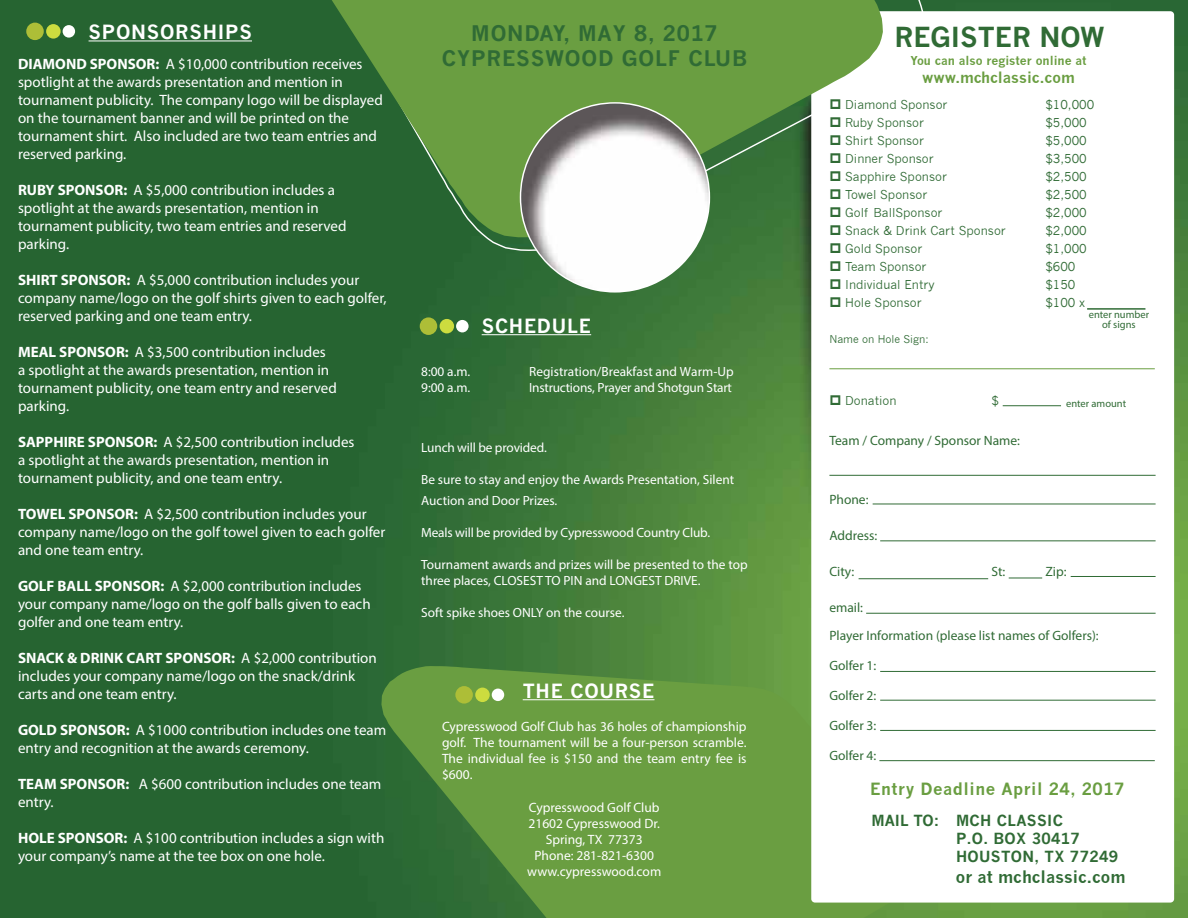
<style>
.page{position:relative;width:1188px;height:918px;background:#fff}
.page>*{position:absolute;margin:0;border:0;box-sizing:border-box;transform-origin:0 0}
.t1{font:700 27px "News Gothic";color:#306b35}
.t2{font:700 21px/25.2px "News Gothic";letter-spacing:.04em;color:#306b35;text-align:center}
.t3{font:700 19.2px "News Gothic";letter-spacing:.04em;color:#fff}
.t4{font:700 16.5px "News Gothic";letter-spacing:.03em;color:#6a9e41}
.t5{font:700 16.5px "News Gothic";color:#306b35}
.t6{font:15px/18px "Myriad Pro";color:#fff}
.t7{font:700 15px/18px "News Gothic";letter-spacing:.02em;color:#306b35}
.t8{font:700 15px "News Gothic";color:#6a9e41}
.t9{font:13.5px/16.2px "Myriad Pro";color:#fff;text-align:justify}
.t10{font:13.5px/28px "Myriad Pro";color:#306b35}
.t11{font:13.35px/21.6px "Myriad Pro";color:#fff}
.t12{font:12px "News Gothic";color:#306b35}
.t13{font:700 12px "News Gothic";color:#6a9e41}
.t14{font:10.5px/10.5px "Myriad Pro";color:#306b35;text-align:center}
.t15{font:10.5px "News Gothic";color:#306b35}
.s1{font-weight:700}
</style>
<div class="page">
<img style="left:0;top:0;width:1188px;height:918px">
<img style="left:341px;top:0;width:582px;height:250px">
<img style="left:381px;top:666px;width:538px;height:252px">
<img style="left:811px;top:11px;width:363px;height:892px">
<img style="left:332px;top:0;width:551px;height:237px">
<img style="left:520px;top:102px;width:190px;height:191px">
<img style="left:521px;top:104px;width:188px;height:187px;border-radius:94px">
<img style="left:455px;top:686px;width:18px;height:18px;border-radius:9px">
<img style="left:26px;top:23px;width:18px;height:17px;border-radius:9px">
<img style="left:475px;top:688px;width:15px;height:14px;border-radius:7px">
<img style="left:46px;top:24px;width:15px;height:15px;border-radius:7px">
<svg style="left:492px;top:689px;width:12px;height:12px"></svg>
<svg style="left:63px;top:25px;width:12px;height:13px"></svg>
<img style="left:420px;top:317px;width:17px;height:18px;border-radius:9px">
<img style="left:440px;top:319px;width:14px;height:14px;border-radius:7px">
<svg style="left:456px;top:320px;width:13px;height:12px"></svg>
<hr style="left:89px;top:40px;width:163px;height:1px;background:#fff">
<hr style="left:482px;top:334px;width:109px;height:1px;background:#fff">
<hr style="left:523px;top:699px;width:131px;height:1px;background:#fff">
<hr style="left:1087px;top:308px;width:58px;height:2px;background:#306b35">
<hr style="left:829px;top:368px;width:326px;height:1px;background:#6a9e41">
<hr style="left:1003px;top:405px;width:58px;height:1px;background:#306b35">
<hr style="left:829px;top:475px;width:327px;height:1px;background:#306b35">
<hr style="left:873px;top:504px;width:283px;height:1px;background:#306b35">
<hr style="left:880px;top:540px;width:276px;height:1px;background:#306b35">
<hr style="left:859px;top:578px;width:129px;height:1px;background:#306b35">
<hr style="left:1009px;top:578px;width:33px;height:1px;background:#306b35">
<hr style="left:1071px;top:576px;width:85px;height:1px;background:#306b35">
<hr style="left:866px;top:613px;width:290px;height:1px;background:#306b35">
<hr style="left:880px;top:671px;width:276px;height:1px;background:#306b35">
<hr style="left:880px;top:700px;width:276px;height:1px;background:#306b35">
<hr style="left:879px;top:760px;width:276px;height:1px;background:#306b35">
<hr style="left:880px;top:730px;width:276px;height:1px;background:#306b35">
<svg style="left:831px;top:99px;width:9px;height:10px"></svg>
<svg style="left:831px;top:117px;width:9px;height:10px"></svg>
<svg style="left:831px;top:135px;width:9px;height:10px"></svg>
<svg style="left:831px;top:153px;width:9px;height:10px"></svg>
<svg style="left:831px;top:171px;width:9px;height:10px"></svg>
<svg style="left:831px;top:189px;width:9px;height:10px"></svg>
<svg style="left:831px;top:207px;width:9px;height:10px"></svg>
<svg style="left:831px;top:225px;width:9px;height:10px"></svg>
<svg style="left:831px;top:243px;width:9px;height:10px"></svg>
<svg style="left:831px;top:261px;width:9px;height:10px"></svg>
<svg style="left:831px;top:279px;width:9px;height:10px"></svg>
<svg style="left:831px;top:297px;width:9px;height:10px"></svg>
<svg style="left:831px;top:395px;width:9px;height:10px"></svg>
<p class="t3" style="left:89px;top:21px;width:165px">SPONSORSHIPS</p>
<h2 class="t2" style="left:442px;top:20px;width:307px">MONDAY, MAY 8, 2017<br>CYPRESSWOOD GOLF CLUB</h2>
<p class="t6" style="left:18px;top:54px;width:366px"><span class="s1">DIAMOND SPONSOR:</span> A $10,000 contribution receives spotlight at the awards presentation and mention in tournament publicity. The company logo will be displayed on the tournament banner and will be printed on the tournament shirt. Also included are two team entries and reserved parking.</p>
<p class="t6" style="left:18px;top:180px;width:330px"><span class="s1">RUBY SPONSOR:</span> A $5,000 contribution includes a spotlight at the awards presentation, mention in tournament publicity, two team entries and reserved parking.</p>
<p class="t6" style="left:18px;top:270px;width:370px"><span class="s1">SHIRT SPONSOR:</span> A $5,000 contribution includes your company name/logo on the golf shirts given to each golfer, reserved parking and one team entry.</p>
<p class="t6" style="left:18px;top:342px;width:320px"><span class="s1">MEAL SPONSOR:</span> A $3,500 contribution includes<br>a spotlight at the awards presentation, mention in tournament publicity, one team entry and reserved parking.</p>
<p class="t6" style="left:18px;top:432px;width:338px"><span class="s1">SAPPHIRE SPONSOR:</span> A $2,500 contribution includes a spotlight at the awards presentation, mention in tournament publicity, and one team entry.</p>
<p class="t6" style="left:18px;top:504px;width:369px"><span class="s1">TOWEL SPONSOR:</span> A $2,500 contribution includes your company name/logo on the golf towel given to each golfer and one team entry.</p>
<p class="t6" style="left:18px;top:576px;width:354px"><span class="s1">GOLF BALL SPONSOR:</span> A $2,000 contribution includes your company name/logo on the golf balls given to each golfer and one team entry.</p>
<p class="t6" style="left:18px;top:648px;width:360px"><span class="s1">SNACK &amp; DRINK CART SPONSOR:</span> A $2,000 contribution includes your company name/logo on the snack/drink carts and one team entry.</p>
<p class="t6" style="left:18px;top:720px;width:370px"><span class="s1">GOLD SPONSOR:</span> A $1000 contribution includes one team entry and recognition at the awards ceremony.</p>
<p class="t6" style="left:18px;top:774px;width:365px"><span class="s1">TEAM SPONSOR:</span> A $600 contribution includes one team entry.</p>
<p class="t6" style="left:18px;top:828px;width:368px"><span class="s1">HOLE SPONSOR:</span> A $100 contribution includes a sign with your company’s name at the tee box on one hole.</p>
<p class="t3" style="left:482px;top:314px;width:111px">SCHEDULE</p>
<p class="t11" style="left:421px;top:361px;width:51px">8:00 a.m.</p>
<p class="t11" style="left:529px;top:361px;width:206px">Registration/Breakfast and Warm-Up</p>
<p class="t11" style="left:421px;top:377px;width:51px">9:00 a.m.</p>
<p class="t11" style="left:529px;top:377px;width:204px">Instructions, Prayer and Shotgun Start</p>
<p class="t11" style="left:421px;top:436px;width:127px">Lunch will be provided.</p>
<p class="t11" style="left:421px;top:468px;width:314px">Be sure to stay and enjoy the Awards Presentation, Silent<br>Auction and Door Prizes.</p>
<p class="t11" style="left:421px;top:522px;width:291px">Meals will be provided by Cypresswood Country Club.</p>
<p class="t11" style="left:421px;top:557px;width:328px;line-height:16px">Tournament awards and prizes will be presented to the top three places, CLOSEST TO PIN and LONGEST DRIVE.</p>
<p class="t11" style="left:421px;top:602px;width:205px">Soft spike shoes ONLY on the course.</p>
<p class="t3" style="left:523px;top:679px;width:133px">THE COURSE</p>
<p class="t9" style="left:442px;top:718px;width:306px">Cypresswood Golf Club has 36 holes of championship golf. The tournament will be a four-person scramble.<br>The individual fee is $150 and the team entry fee is $600.</p>
<p class="t9" style="left:527px;top:799px;width:136px;text-align:center">Cypresswood Golf Club<br>21602 Cypresswood Dr.<br>Spring, TX 77373<br>Phone: 281-821-6300 www.cypresswood.com</p>
<h1 class="t1" style="left:895px;top:21px;width:211px">REGISTER NOW</h1>
<p class="t13" style="left:911px;top:53px;width:177px">You can also register online at</p>
<p class="t8" style="left:922px;top:68px;width:154px">www.mchclassic.com</p>
<p class="t12" style="left:845px;top:98px;width:104px">Diamond Sponsor</p>
<p class="t12" style="left:1045px;top:98px;width:50px">$10,000</p>
<p class="t12" style="left:845px;top:116px;width:80px">Ruby Sponsor</p>
<p class="t12" style="left:1045px;top:116px;width:43px">$5,000</p>
<p class="t12" style="left:845px;top:134px;width:80px">Shirt Sponsor</p>
<p class="t12" style="left:1045px;top:134px;width:43px">$5,000</p>
<p class="t12" style="left:845px;top:152px;width:90px">Dinner Sponsor</p>
<p class="t12" style="left:1045px;top:152px;width:43px">$3,500</p>
<p class="t12" style="left:845px;top:170px;width:103px">Sapphire Sponsor</p>
<p class="t12" style="left:1045px;top:170px;width:43px">$2,500</p>
<p class="t12" style="left:845px;top:188px;width:83px">Towel Sponsor</p>
<p class="t12" style="left:1045px;top:188px;width:43px">$2,500</p>
<p class="t12" style="left:845px;top:206px;width:99px">Golf BallSponsor</p>
<p class="t12" style="left:1045px;top:206px;width:43px">$2,000</p>
<p class="t12" style="left:845px;top:224px;width:162px">Snack &amp; Drink Cart Sponsor</p>
<p class="t12" style="left:1045px;top:224px;width:43px">$2,000</p>
<p class="t12" style="left:845px;top:242px;width:79px">Gold Sponsor</p>
<p class="t12" style="left:1045px;top:242px;width:43px">$1,000</p>
<p class="t12" style="left:845px;top:260px;width:83px">Team Sponsor</p>
<p class="t12" style="left:1045px;top:260px;width:31px">$600</p>
<p class="t12" style="left:845px;top:278px;width:91px">Individual Entry</p>
<p class="t12" style="left:1045px;top:278px;width:31px">$150</p>
<p class="t12" style="left:845px;top:296px;width:78px">Hole Sponsor</p>
<p class="t12" style="left:1045px;top:296px;width:41px">$100 x</p>
<p class="t15" style="left:829px;top:333px;width:101px">Name on Hole Sign:</p>
<p class="t14" style="left:1089px;top:309px;width:62px">enter number of signs</p>
<p class="t12" style="left:845px;top:393px;width:53px">Donation</p>
<p class="t12" style="left:991px;top:393px;width:9px">$</p>
<p class="t10" style="left:829px;top:427px;width:192px">Team / Company / Sponsor Name:</p>
<p class="t14" style="left:1066px;top:398px;width:62px">enter amount</p>
<p class="t10" style="left:829px;top:485px;width:41px">Phone:</p>
<p class="t10" style="left:829px;top:521px;width:49px">Address:</p>
<p class="t10" style="left:829px;top:557px;width:27px">City:</p>
<p class="t10" style="left:991px;top:557px;width:15px">St:</p>
<p class="t10" style="left:1045px;top:557px;width:23px">Zip:</p>
<p class="t10" style="left:829px;top:593px;width:271px">email:<br>Player Information (please list names of Golfers):</p>
<p class="t10" style="left:829px;top:651px;width:48px">Golfer 1:</p>
<p class="t10" style="left:829px;top:681px;width:48px">Golfer 2:</p>
<p class="t10" style="left:829px;top:711px;width:48px">Golfer 3:</p>
<p class="t10" style="left:829px;top:741px;width:48px">Golfer 4:</p>
<p class="t4" style="left:870px;top:779px;width:256px">Entry Deadline April 24, 2017</p>
<p class="t7" style="left:956px;top:811px;width:164px;text-indent:-85px">MAIL TO: MCH CLASSIC<br>P.O. BOX 30417<br>HOUSTON, TX 77249</p>
<p class="t5" style="left:956px;top:867px;width:171px">or at mchclassic.com</p>
</div>
